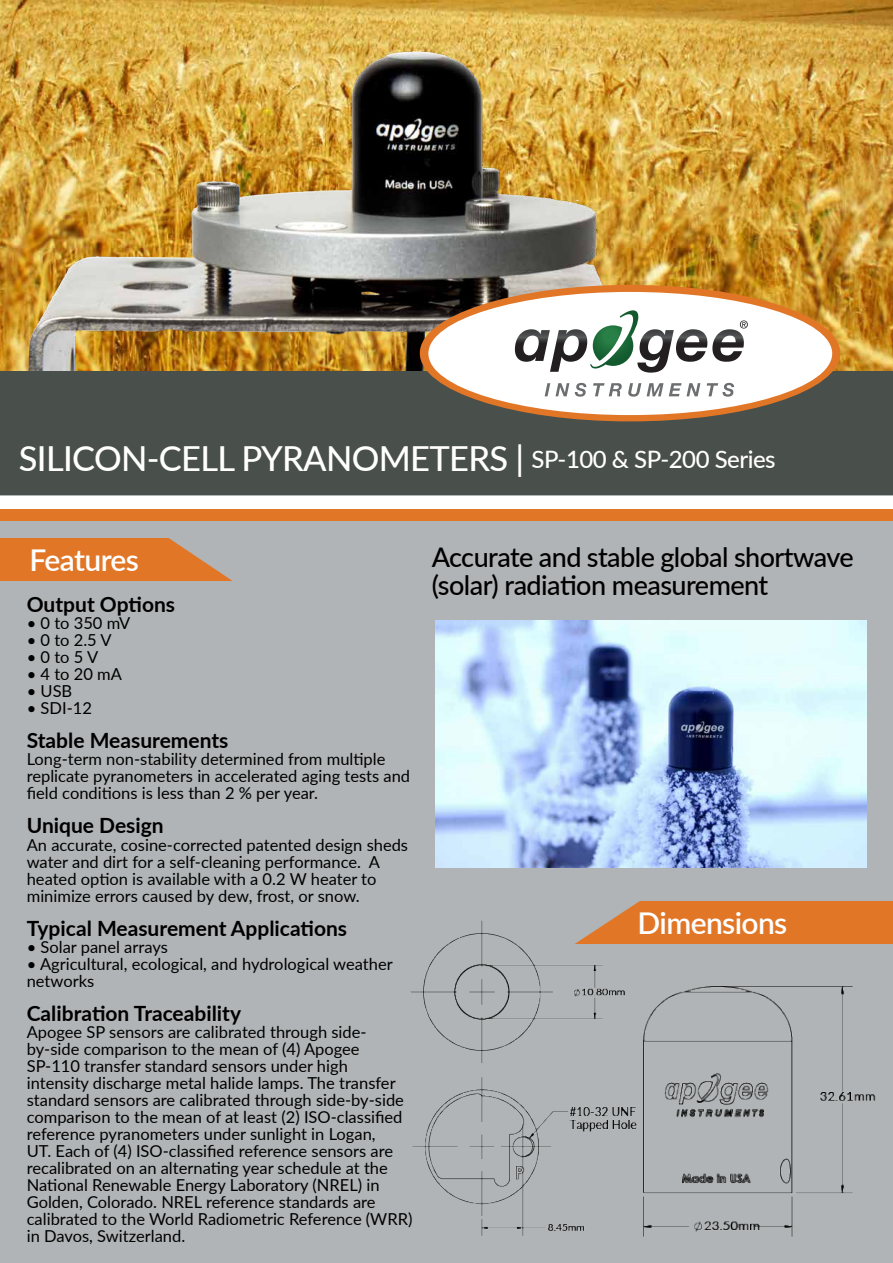
<style>
.page{position:relative;width:893px;height:1263px;background:#fff}
.page>*{position:absolute;margin:0;border:0;box-sizing:border-box;transform-origin:0 0}
.t1{font:500 34.5px "Lato";letter-spacing:-.02em;color:#fff}
.t2{font:600 30px "Lato";letter-spacing:-.02em;color:#fff}
.t3{font:500 27px/28.5px "Lato";letter-spacing:-.02em;color:#000}
.t4{font:700 21px "Lato";color:#000}
.t5{font:16.5px/17px "Lato";color:#000}
.s1{font-size:24px}
</style>
<div class="page">
<div style="left:0;top:366px;width:893px;height:897px;background:#b1b4b6"></div>
<div style="left:0;top:539px;width:251px;height:42px;background:#e17627"></div>
<svg style="left:158px;top:538px;width:93px;height:43px"></svg>
<img style="left:757px;top:0;width:136px;height:372px">
<img style="left:0;top:0;width:757px;height:372px">
<div style="left:0;top:372px;width:893px;height:123px;background:#494f4b"></div>
<div style="left:0;top:508px;width:893px;height:13px;background:#e17627"></div>
<div style="left:0;top:496px;width:893px;height:13px;background:#fff"></div>
<div style="left:420px;top:285px;width:420px;height:136px;background:#e17627;border-radius:50%"></div>
<div style="left:428px;top:292px;width:404px;height:123px;background:#fff;border-radius:50%"></div>
<svg style="left:545px;top:383px;width:24px;height:13px"></svg>
<svg style="left:575px;top:383px;width:11px;height:14px"></svg>
<svg style="left:593px;top:383px;width:29px;height:13px"></svg>
<svg style="left:628px;top:383px;width:13px;height:14px"></svg>
<svg style="left:647px;top:383px;width:53px;height:13px"></svg>
<svg style="left:707px;top:383px;width:27px;height:14px"></svg>
<svg style="left:590px;top:310px;width:158px;height:63px"></svg>
<div style="left:564px;top:902px;width:329px;height:42px;background:#e17627"></div>
<svg style="left:564px;top:901px;width:88px;height:19px"></svg>
<img style="left:644px;top:987px;width:232px;height:250px">
<img style="left:412px;top:1077px;width:225px;height:158px">
<img style="left:410px;top:920px;width:215px;height:143px">
<img style="left:435px;top:621px;width:431px;height:247px">
<h1 class="t1" style="left:19px;top:433px;width:758px">SILICON-CELL PYRANOMETERS | <span class="s1">SP-100 &amp; SP-200 Series</span></h1>
<h2 class="t2" style="left:29px;top:538px;width:111px">Features</h2>
<p class="t4" style="left:27px;top:589px;width:150px">Output Options</p>
<p class="t5" style="left:27px;top:614px;width:105px">• 0 to 350 mV</p>
<p class="t5" style="left:27px;top:631px;width:86px">• 0 to 2.5 V</p>
<p class="t5" style="left:27px;top:648px;width:73px">• 0 to 5 V</p>
<p class="t5" style="left:27px;top:665px;width:97px">• 4 to 20 mA</p>
<p class="t5" style="left:27px;top:682px;width:47px">• USB</p>
<p class="t5" style="left:27px;top:699px;width:67px">• SDI-12</p>
<p class="t4" style="left:27px;top:725px;width:203px">Stable Measurements</p>
<p class="t5" style="left:27px;top:750px;width:385px">Long-term non-stability determined from multiple replicate pyranometers in accelerated aging tests and field conditions is less than 2 % per year.</p>
<p class="t4" style="left:27px;top:810px;width:139px">Unique Design</p>
<p class="t5" style="left:27px;top:835px;width:383px">An accurate, cosine-corrected patented design sheds water and dirt for a self-cleaning performance. A heated option is available with a 0.2 W heater to minimize errors caused by dew, frost, or snow.</p>
<p class="t4" style="left:27px;top:912px;width:322px">Typical Measurement Applications</p>
<p class="t5" style="left:27px;top:937px;width:143px">• Solar panel arrays</p>
<p class="t5" style="left:27px;top:954px;width:367px">• Agricultural, ecological, and hydrological weather networks</p>
<p class="t4" style="left:27px;top:997px;width:216px">Calibration Traceability</p>
<p class="t5" style="left:27px;top:1022px;width:387px">Apogee SP sensors are calibrated through side&shy;by-side comparison to the mean of (4) Apogee SP-110 transfer standard sensors under high intensity discharge metal halide lamps. The transfer standard sensors are calibrated through side-by-side comparison to the mean of at least (2) ISO-classified reference pyranometers under sunlight in Logan,<br>UT. Each of (4) ISO-classified reference sensors are recalibrated on an alternating year schedule at the National Renewable Energy Laboratory (NREL) in Golden, Colorado. NREL reference standards are calibrated to the World Radiometric Reference (WRR) in Davos, Switzerland.</p>
<h3 class="t3" style="left:432px;top:542px;width:424px">Accurate and stable global shortwave (solar) radiation measurement</h3>
<h2 class="t2" style="left:638px;top:901px;width:151px">Dimensions</h2>
</div>
